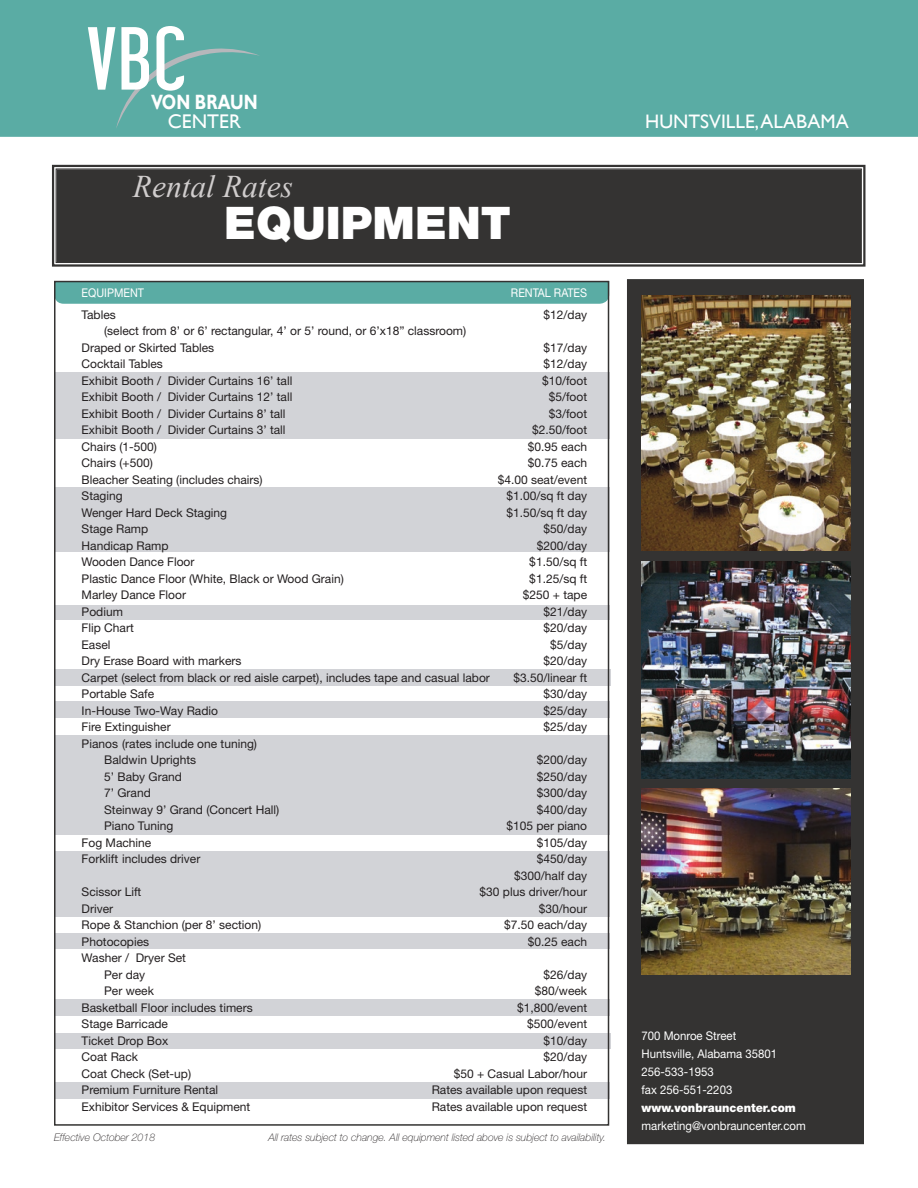
<style>
.page{position:relative;width:918px;height:1188px;background:#fff}
.page>*{position:absolute;margin:0;border:0;box-sizing:border-box;transform-origin:0 0}
.t1{font:79.8px "Libel Suit";color:#fff;scale:1.13 1}
.t2{font:900 45px "Helvetica Neue LT Std";color:#fff}
.t3{font:italic 31.5px "Times New Roman";color:#d0cdcd}
.t4{font:700 20.7px "Gill Sans";color:#fff;scale:.8 1}
.t5{font:19.8px "Gill Sans";color:#fff}
.t6{font:19.5px "Gill Sans";color:#fff}
.t7{font:12px/16.5px "Helvetica Neue LT Std";color:#231f20}
.t8{font:12px/18px "Helvetica Neue LT Std";color:#fff;scale:.95 1}
.t9{font:900 12px "Helvetica Neue LT Std";color:#fff;scale:.95 1}
.t10{font:12px "Helvetica Neue LT Std";color:#fff;scale:.9 1}
.t11{font:italic 100 10.5px "Helvetica Neue LT Std";color:#231f20}
</style>
<div class="page">
<div style="left:0;top:0;width:918px;height:137px;background:#5aaca4"></div>
<div style="left:627px;top:279px;width:237px;height:865px;background:#343332"></div>
<div style="left:116px;top:48px;width:144px;height:81px;background:#5aaca4"></div>
<div style="left:52px;top:164px;width:814px;height:103px;background:#343332"></div>
<div style="left:56px;top:169px;width:806px;height:94px;border:1px solid #343332"></div>
<div style="left:55px;top:669px;width:555px;height:16px;background:#d2d3d7"></div>
<div style="left:54px;top:373px;width:555px;height:66px;background:#d2d3d7"></div>
<div style="left:54px;top:488px;width:555px;height:64px;background:#d2d3d7"></div>
<div style="left:54px;top:702px;width:555px;height:16px;background:#d2d3d7"></div>
<div style="left:54px;top:851px;width:556px;height:66px;background:#d2d3d7"></div>
<div style="left:54px;top:1000px;width:555px;height:16px;background:#d2d3d7"></div>
<div style="left:54px;top:605px;width:555px;height:15px;background:#d2d3d7"></div>
<div style="left:54px;top:934px;width:555px;height:15px;background:#d2d3d7"></div>
<div style="left:54px;top:736px;width:555px;height:99px;background:#d2d3d7"></div>
<svg style="left:54px;top:280px;width:556px;height:24px;background:#5fa7a0"></svg>
<img style="left:641px;top:296px;width:209px;height:254px">
<img style="left:641px;top:561px;width:209px;height:218px">
<img style="left:641px;top:789px;width:209px;height:185px">
<div style="left:55px;top:1033px;width:555px;height:15px;background:#d2d3d7"></div>
<div style="left:54px;top:1083px;width:555px;height:16px;background:#d2d3d7"></div>
<h1 class="t1" style="left:87px;top:11px;width:90px">VBC</h1>
<h3 class="t4" style="left:151px;top:90px;width:135px">VON BRAUN</h3>
<h3 class="t5" style="left:168px;top:110px;width:75px">CENTER</h3>
<h3 class="t3" style="left:133px;top:165px;width:162px">Rental Rates</h3>
<h2 class="t2" style="left:224px;top:196px;width:288px">EQUIPMENT</h2>
<p class="t10" style="left:82px;top:286px;width:71px">EQUIPMENT</p>
<p class="t10" style="left:511px;top:286px;width:86px">RENTAL RATES</p>
<p class="t7" style="left:82px;top:306px;width:36px">Tables</p>
<p class="t7" style="left:544px;top:306px;width:45px">$12/day</p>
<p class="t7" style="left:82px;top:323px;width:386px;text-indent:22px">(select from 8’ or 6’ rectangular, 4’ or 5’ round, or 6’x18” classroom)<br>Draped or Skirted Tables</p>
<p class="t7" style="left:544px;top:339px;width:45px">$17/day</p>
<p class="t7" style="left:82px;top:356px;width:83px">Cocktail Tables</p>
<p class="t7" style="left:544px;top:356px;width:45px">$12/day</p>
<p class="t7" style="left:82px;top:372px;width:212px">Exhibit Booth / Divider Curtains 16’ tall</p>
<p class="t7" style="left:542px;top:372px;width:47px">$10/foot</p>
<p class="t7" style="left:82px;top:389px;width:212px">Exhibit Booth / Divider Curtains 12’ tall</p>
<p class="t7" style="left:549px;top:389px;width:40px">$5/foot</p>
<p class="t7" style="left:82px;top:405px;width:206px">Exhibit Booth / Divider Curtains 8’ tall</p>
<p class="t7" style="left:549px;top:405px;width:40px">$3/foot</p>
<p class="t7" style="left:82px;top:422px;width:206px">Exhibit Booth / Divider Curtains 3’ tall</p>
<p class="t7" style="left:532px;top:422px;width:57px">$2.50/foot</p>
<p class="t7" style="left:82px;top:438px;width:77px">Chairs (1-500)</p>
<p class="t7" style="left:528px;top:438px;width:61px">$0.95 each</p>
<p class="t7" style="left:82px;top:455px;width:73px">Chairs (+500)</p>
<p class="t7" style="left:528px;top:455px;width:61px">$0.75 each</p>
<p class="t7" style="left:82px;top:471px;width:183px">Bleacher Seating (includes chairs)</p>
<p class="t7" style="left:498px;top:471px;width:91px">$4.00 seat/event</p>
<p class="t7" style="left:82px;top:488px;width:43px">Staging</p>
<p class="t7" style="left:506px;top:488px;width:82px">$1.00/sq ft day</p>
<p class="t7" style="left:82px;top:504px;width:147px">Wenger Hard Deck Staging</p>
<p class="t7" style="left:506px;top:504px;width:82px">$1.50/sq ft day</p>
<p class="t7" style="left:82px;top:521px;width:68px">Stage Ramp</p>
<p class="t7" style="left:544px;top:521px;width:45px">$50/day</p>
<p class="t7" style="left:82px;top:537px;width:88px">Handicap Ramp</p>
<p class="t7" style="left:537px;top:537px;width:52px">$200/day</p>
<p class="t7" style="left:82px;top:554px;width:114px">Wooden Dance Floor</p>
<p class="t7" style="left:529px;top:554px;width:59px">$1.50/sq ft</p>
<p class="t7" style="left:82px;top:570px;width:264px">Plastic Dance Floor (White, Black or Wood Grain)</p>
<p class="t7" style="left:529px;top:570px;width:59px">$1.25/sq ft</p>
<p class="t7" style="left:82px;top:587px;width:106px">Marley Dance Floor</p>
<p class="t7" style="left:523px;top:587px;width:66px">$250 + tape</p>
<p class="t7" style="left:82px;top:603px;width:43px">Podium</p>
<p class="t7" style="left:544px;top:603px;width:45px">$21/day</p>
<p class="t7" style="left:82px;top:620px;width:54px">Flip Chart</p>
<p class="t7" style="left:544px;top:620px;width:45px">$20/day</p>
<p class="t7" style="left:82px;top:636px;width:30px">Easel</p>
<p class="t7" style="left:550px;top:636px;width:38px">$5/day</p>
<p class="t7" style="left:82px;top:653px;width:162px">Dry Erase Board with markers</p>
<p class="t7" style="left:544px;top:653px;width:45px">$20/day</p>
<p class="t7" style="left:82px;top:669px;width:410px">Carpet (select from black or red aisle carpet), includes tape and casual labor</p>
<p class="t7" style="left:514px;top:669px;width:75px">$3.50/linear ft</p>
<p class="t7" style="left:82px;top:686px;width:74px">Portable Safe</p>
<p class="t7" style="left:544px;top:686px;width:45px">$30/day</p>
<p class="t7" style="left:82px;top:702px;width:138px">In-House Two-Way Radio</p>
<p class="t7" style="left:544px;top:702px;width:45px">$25/day</p>
<p class="t7" style="left:82px;top:719px;width:91px">Fire Extinguisher</p>
<p class="t7" style="left:544px;top:719px;width:45px">$25/day</p>
<p class="t7" style="left:104px;top:735px;width:154px;text-indent:-22px">Pianos (rates include one tuning)<br>Baldwin Uprights</p>
<p class="t7" style="left:537px;top:752px;width:52px">$200/day</p>
<p class="t7" style="left:104px;top:768px;width:79px">5’ Baby Grand</p>
<p class="t7" style="left:537px;top:768px;width:52px">$250/day</p>
<p class="t7" style="left:104px;top:785px;width:48px">7’ Grand</p>
<p class="t7" style="left:537px;top:785px;width:52px">$300/day</p>
<p class="t7" style="left:104px;top:801px;width:177px">Steinway 9’ Grand (Concert Hall)</p>
<p class="t7" style="left:537px;top:801px;width:52px">$400/day</p>
<p class="t7" style="left:104px;top:818px;width:71px">Piano Tuning</p>
<p class="t7" style="left:506px;top:818px;width:82px">$105 per piano</p>
<p class="t7" style="left:82px;top:834px;width:71px">Fog Machine</p>
<p class="t7" style="left:537px;top:834px;width:52px">$105/day</p>
<p class="t7" style="left:82px;top:851px;width:120px">Forklift includes driver</p>
<p class="t7" style="left:514px;top:851px;width:74px;text-align:right">$450/day $300/half day</p>
<p class="t7" style="left:82px;top:884px;width:61px">Scissor Lift</p>
<p class="t7" style="left:480px;top:884px;width:109px">$30 plus driver/hour</p>
<p class="t7" style="left:82px;top:900px;width:33px">Driver</p>
<p class="t7" style="left:539px;top:900px;width:50px">$30/hour</p>
<p class="t7" style="left:82px;top:917px;width:181px">Rope &amp; Stanchion (per 8’ section)</p>
<p class="t7" style="left:504px;top:917px;width:84px">$7.50 each/day</p>
<p class="t7" style="left:82px;top:933px;width:69px">Photocopies</p>
<p class="t7" style="left:528px;top:933px;width:61px">$0.25 each</p>
<p class="t7" style="left:104px;top:950px;width:83px;text-indent:-22px">Washer / Dryer Set<br>Per day</p>
<p class="t7" style="left:544px;top:966px;width:45px">$26/day</p>
<p class="t7" style="left:104px;top:983px;width:51px">Per week</p>
<p class="t7" style="left:535px;top:983px;width:54px">$80/week</p>
<p class="t7" style="left:82px;top:999px;width:173px">Basketball Floor includes timers</p>
<p class="t7" style="left:517px;top:999px;width:72px">$1,800/event</p>
<p class="t7" style="left:82px;top:1016px;width:88px">Stage Barricade</p>
<p class="t7" style="left:527px;top:1016px;width:62px">$500/event</p>
<p class="t7" style="left:82px;top:1032px;width:88px">Ticket Drop Box</p>
<p class="t7" style="left:544px;top:1032px;width:45px">$10/day</p>
<p class="t7" style="left:82px;top:1049px;width:58px">Coat Rack</p>
<p class="t7" style="left:544px;top:1049px;width:45px">$20/day</p>
<p class="t7" style="left:82px;top:1065px;width:111px">Coat Check (Set-up)</p>
<p class="t7" style="left:454px;top:1065px;width:135px">$50 + Casual Labor/hour</p>
<p class="t7" style="left:82px;top:1082px;width:138px">Premium Furniture Rental</p>
<p class="t7" style="left:432px;top:1082px;width:157px">Rates available upon request</p>
<p class="t7" style="left:82px;top:1098px;width:170px">Exhibitor Services &amp; Equipment</p>
<p class="t7" style="left:432px;top:1098px;width:157px">Rates available upon request</p>
<p class="t11" style="left:54px;top:1132px;width:103px">Effective October 2018</p>
<p class="t11" style="left:268px;top:1132px;width:339px">All rates subject to change. All equipment listed above is subject to availability.</p>
<h3 class="t6" style="left:645px;top:109px;width:205px">HUNTSVILLE, ALABAMA</h3>
<p class="t8" style="left:642px;top:1027px;width:144px">700 Monroe Street<br>Huntsville, Alabama 35801<br>256-533-1953<br>fax 256-551-2203</p>
<p class="t9" style="left:642px;top:1101px;width:164px">www.vonbrauncenter.com</p>
<p class="t8" style="left:642px;top:1117px;width:174px">marketing@vonbrauncenter.com</p>
</div>
